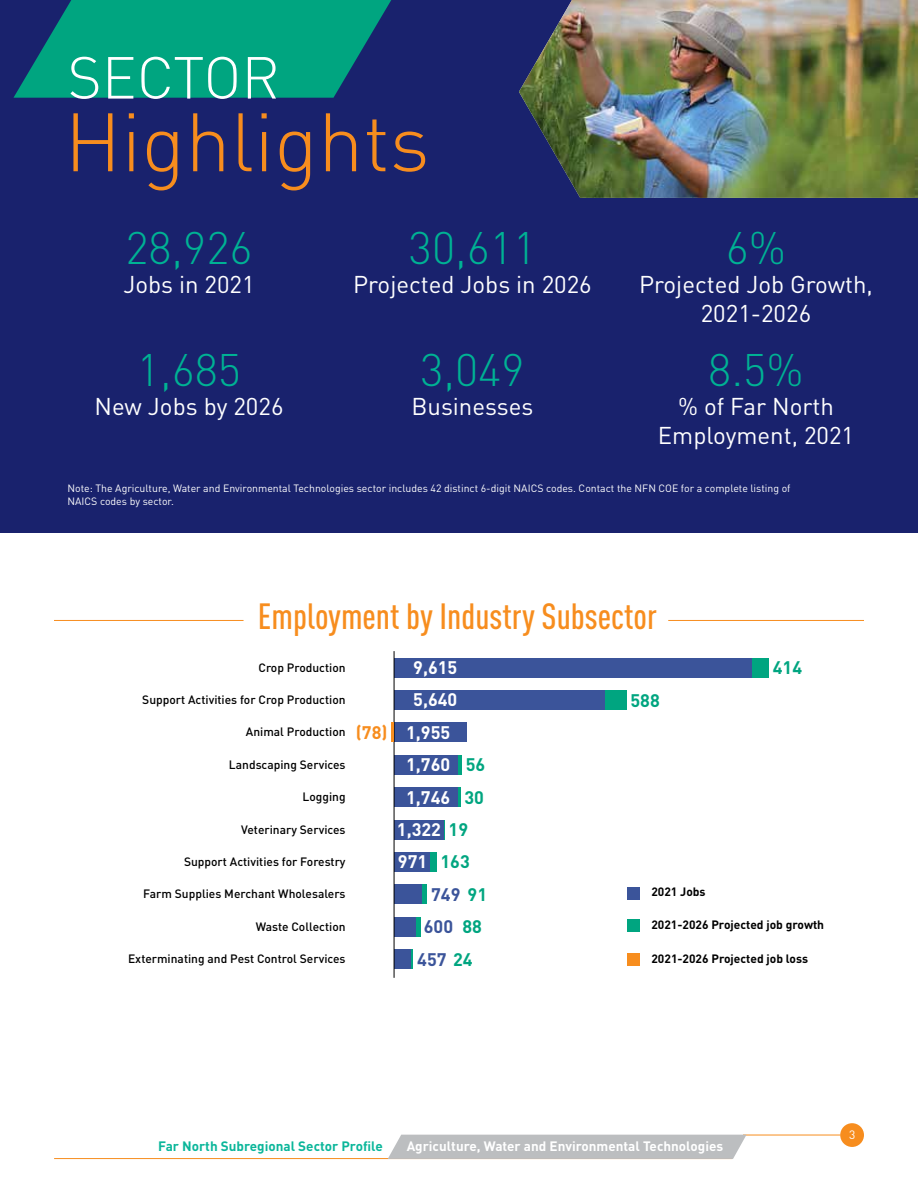
<style>
.page{position:relative;width:918px;height:1188px;background:#fff}
.page>*{position:absolute;margin:0;border:0;box-sizing:border-box;transform-origin:0 0}
.t1{font:300 81.45px "DIN Pro";color:#f78d1e}
.t2{font:300 58.35px "DIN Pro";color:#fff}
.t3{font:300 45px "DIN Pro";color:#00b294}
.t4{font:500 condensed 36px "DIN Pro";color:#f78d1e}
.t5{font:24px/28.8px "DIN Pro";color:#fff;text-align:center}
.t6{font:700 18px "DIN Pro";color:#fff}
.t7{font:700 18px "DIN Pro";color:#3b549a}
.t8{font:700 18px "DIN Pro";color:#00a580}
.t9{font:700 18px "DIN Pro";color:#f78d1e}
.t10{font:700 13.5px "DIN Pro";color:#fff}
.t11{font:700 13.5px "DIN Pro";color:#0bb69a}
.t12{font:500 12px "DIN Pro";color:#000}
.t13{font:700 12px "DIN Pro";color:#000}
.t14{font:12px "DIN Pro";color:#fff}
.t15{font:10.5px/12.6px "DIN Pro";color:#fff}
.s1{color:#00a580}
</style>
<div class="page">
<hr style="left:54px;top:1158px;width:678px;height:1px;background:#f78d1e">
<hr style="left:743px;top:1135px;width:98px;height:1px;background:#f78d1e">
<div style="left:840px;top:1123px;width:24px;height:24px;background:#f78d1e;border-radius:50%"></div>
<div style="left:388px;top:1135px;width:359px;height:24px;background:#bcbec0"></div>
<div style="left:0;top:0;width:918px;height:532px;background:#19226d"></div>
<svg style="left:13px;top:0;width:378px;height:98px"></svg>
<div style="left:394px;top:917px;width:22px;height:20px;background:#3b549a"></div>
<div style="left:394px;top:690px;width:211px;height:20px;background:#3b549a"></div>
<div style="left:394px;top:949px;width:17px;height:20px;background:#3b549a"></div>
<svg style="left:411px;top:949px;width:1px;height:20px"></svg>
<hr style="left:416px;top:917px;width:4px;height:20px;background:#00a580">
<div style="left:394px;top:884px;width:28px;height:20px;background:#3b549a"></div>
<div style="left:422px;top:884px;width:5px;height:20px;background:#00a580"></div>
<div style="left:394px;top:852px;width:36px;height:20px;background:#3b549a"></div>
<div style="left:430px;top:852px;width:7px;height:20px;background:#00a580"></div>
<div style="left:394px;top:820px;width:50px;height:20px;background:#3b549a"></div>
<svg style="left:444px;top:820px;width:1px;height:20px"></svg>
<div style="left:394px;top:787px;width:66px;height:20px;background:#3b549a"></div>
<hr style="left:459px;top:787px;width:2px;height:20px;background:#00a580">
<div style="left:394px;top:755px;width:64px;height:20px;background:#3b549a"></div>
<hr style="left:458px;top:755px;width:4px;height:20px;background:#00a580">
<div style="left:394px;top:722px;width:73px;height:20px;background:#3b549a"></div>
<div style="left:605px;top:690px;width:22px;height:20px;background:#00a580"></div>
<div style="left:394px;top:658px;width:359px;height:20px;background:#3b549a"></div>
<div style="left:753px;top:658px;width:16px;height:20px;background:#00a580"></div>
<hr style="left:394px;top:651px;width:1px;height:327px;background:#000">
<hr style="left:668px;top:620px;width:196px;height:1px;background:#f78d1e">
<hr style="left:54px;top:620px;width:190px;height:1px;background:#f78d1e">
<div style="left:627px;top:887px;width:13px;height:13px;background:#3b549a"></div>
<div style="left:627px;top:919px;width:13px;height:13px;background:#00a580"></div>
<div style="left:627px;top:953px;width:13px;height:13px;background:#f78d1e"></div>
<img style="left:519px;top:0;width:399px;height:198px">
<hr style="left:391px;top:722px;width:3px;height:20px;background:#f78d1e">
<h2 class="t2" style="left:68px;top:33px;width:214px">SECTOR</h2>
<h1 class="t1" style="left:64px;top:79px;width:367px">Highlights</h1>
<h3 class="t3" style="left:726px;top:213px;width:62px">6%</h3>
<h3 class="t5" style="left:639px;top:268px;width:235px">Projected Job Growth,<br>2021-2026</h3>
<h3 class="t3" style="left:708px;top:336px;width:97px">8.5%</h3>
<h3 class="t5" style="left:658px;top:390px;width:198px">% of Far North<br>Employment, 2021</h3>
<p class="t15" style="left:68px;top:481px;width:725px">Note: The Agriculture, Water and Environmental Technologies sector includes 42 distinct 6-digit NAICS codes. Contact the NFN COE for a complete listing of<br>NAICS codes by sector.</p>
<h3 class="t3" style="left:409px;top:213px;width:129px">30,611</h3>
<h3 class="t5" style="left:353px;top:268px;width:240px">Projected Jobs in 2026</h3>
<h3 class="t3" style="left:125px;top:213px;width:129px">28,926</h3>
<h3 class="t5" style="left:123px;top:268px;width:133px">Jobs in 2021</h3>
<h3 class="t3" style="left:420px;top:336px;width:106px">3,049</h3>
<h3 class="t5" style="left:412px;top:390px;width:123px">Businesses</h3>
<h3 class="t3" style="left:137px;top:336px;width:106px">1,685</h3>
<h3 class="t5" style="left:94px;top:390px;width:191px">New Jobs by 2026</h3>
<h3 class="t4" style="left:258px;top:590px;width:401px">Employment by Industry Subsector</h3>
<p class="t12" style="left:258px;top:657px;width:89px">Crop Production</p>
<p class="t12" style="left:142px;top:690px;width:205px">Support Activities for Crop Production</p>
<p class="t12" style="left:246px;top:722px;width:101px">Animal Production</p>
<p class="t12" style="left:229px;top:755px;width:118px">Landscaping Services</p>
<h3 class="t9" style="left:356px;top:717px;width:33px">(78)</h3>
<h3 class="t6" style="left:413px;top:653px;width:46px">9,615</h3>
<h3 class="t8" style="left:773px;top:653px;width:31px">414</h3>
<h3 class="t6" style="left:413px;top:685px;width:46px">5,640</h3>
<h3 class="t6" style="left:406px;top:717px;width:46px">1,955</h3>
<h3 class="t6" style="left:406px;top:750px;width:81px">1,760 <span class="s1">56</span></h3>
<h3 class="t8" style="left:631px;top:685px;width:31px">588</h3>
<p class="t12" style="left:303px;top:787px;width:45px">Logging</p>
<h3 class="t6" style="left:406px;top:782px;width:79px">1,746 <span class="s1">30</span></h3>
<p class="t12" style="left:241px;top:819px;width:106px">Veterinary Services</p>
<h3 class="t6" style="left:397px;top:815px;width:73px">1,322 <span class="s1">19</span></h3>
<p class="t12" style="left:184px;top:852px;width:163px">Support Activities for Forestry</p>
<h3 class="t6" style="left:398px;top:847px;width:73px">971 <span class="s1">163</span></h3>
<p class="t12" style="left:143px;top:884px;width:204px">Farm Supplies Merchant Wholesalers</p>
<p class="t12" style="left:256px;top:917px;width:91px">Waste Collection</p>
<p class="t12" style="left:128px;top:949px;width:219px">Exterminating and Pest Control Services</p>
<h3 class="t7" style="left:431px;top:879px;width:58px">749 <span class="s1">91</span></h3>
<h3 class="t7" style="left:424px;top:912px;width:31px">600</h3>
<h3 class="t8" style="left:462px;top:912px;width:21px">88</h3>
<h3 class="t7" style="left:417px;top:944px;width:57px">457 <span class="s1">24</span></h3>
<p class="t13" style="left:651px;top:881px;width:56px">2021 Jobs</p>
<p class="t13" style="left:651px;top:915px;width:174px">2021-2026 Projected job growth</p>
<p class="t13" style="left:651px;top:949px;width:158px">2021-2026 Projected job loss</p>
<p class="t11" style="left:158px;top:1135px;width:226px">Far North Subregional Sector Profile</p>
<p class="t10" style="left:407px;top:1135px;width:318px">Agriculture, Water and Environmental Technologies</p>
<p class="t14" style="left:849px;top:1126px;width:8px">3</p>
</div>
